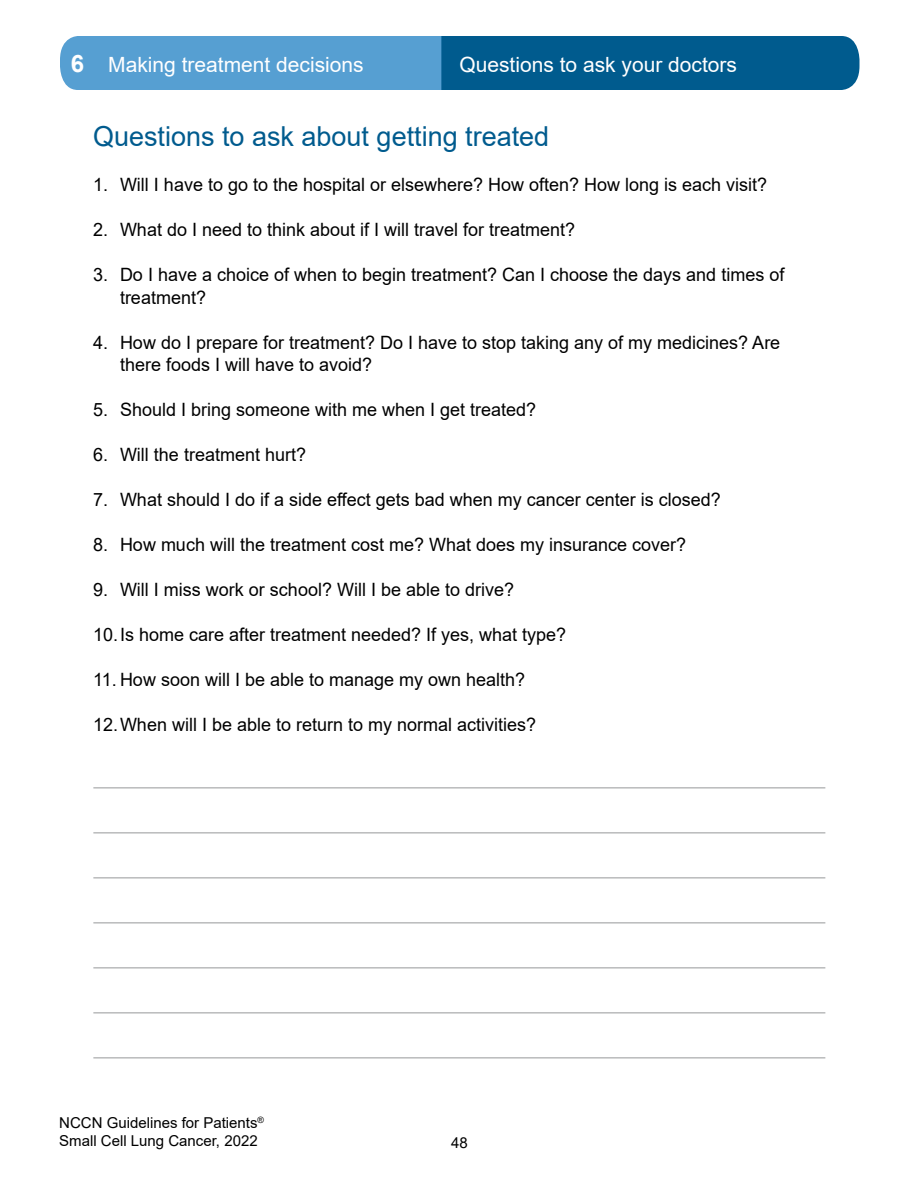
<style>
.page{position:relative;width:918px;height:1188px;background:#fff}
.page>*{position:absolute;margin:0;border:0;box-sizing:border-box;transform-origin:0 0}
.t1{font:27.6px "Arial";color:#005b8e}
.t2{font:21px "Arial";color:#fff}
.t3{font:18.3px/22.5px "Arial";color:#000}
.t4{font:15px/18px "Arial";color:#000}
.s1{font-weight:700;font-size:24px}
</style>
<div class="page">
<svg style="left:60px;top:36px;width:800px;height:54px;background:#2b7daf"></svg>
<hr style="left:93px;top:788px;width:732px;height:1px;background:#96989a">
<hr style="left:93px;top:832px;width:732px;height:1px;background:#96989a">
<hr style="left:93px;top:878px;width:732px;height:1px;background:#96989a">
<hr style="left:93px;top:922px;width:732px;height:1px;background:#96989a">
<hr style="left:93px;top:968px;width:732px;height:1px;background:#96989a">
<hr style="left:93px;top:1012px;width:732px;height:1px;background:#96989a">
<hr style="left:93px;top:1058px;width:732px;height:1px;background:#96989a">
<p class="t2" style="left:71px;top:50px;width:294px"><span class="s1">6</span> Making treatment decisions</p>
<p class="t2" style="left:459px;top:50px;width:279px">Questions to ask your doctors</p>
<h1 class="t1" style="left:93px;top:118px;width:458px">Questions to ask about getting treated</h1>
<p class="t3" style="left:93px;top:173px;width:676px">1. Will I have to go to the hospital or elsewhere? How often? How long is each visit?</p>
<p class="t3" style="left:93px;top:218px;width:484px">2. What do I need to think about if I will travel for treatment?</p>
<p class="t3" style="left:120px;top:263px;width:666px;text-indent:-27px">3. Do I have a choice of when to begin treatment? Can I choose the days and times of treatment?</p>
<p class="t3" style="left:120px;top:331px;width:662px;text-indent:-27px">4. How do I prepare for treatment? Do I have to stop taking any of my medicines? Are there foods I will have to avoid?</p>
<p class="t3" style="left:93px;top:398px;width:445px">5. Should I bring someone with me when I get treated?</p>
<p class="t3" style="left:93px;top:443px;width:215px">6. Will the treatment hurt?</p>
<p class="t3" style="left:93px;top:488px;width:629px">7. What should I do if a side effect gets bad when my cancer center is closed?</p>
<p class="t3" style="left:93px;top:533px;width:595px">8. How much will the treatment cost me? What does my insurance cover?</p>
<p class="t3" style="left:93px;top:578px;width:423px">9. Will I miss work or school? Will I be able to drive?</p>
<p class="t3" style="left:93px;top:623px;width:475px">10.Is home care after treatment needed? If yes, what type?</p>
<p class="t3" style="left:93px;top:668px;width:434px">11. How soon will I be able to manage my own health?</p>
<p class="t3" style="left:93px;top:713px;width:445px">12.When will I be able to return to my normal activities?</p>
<p class="t4" style="left:59px;top:1114px;width:206px">NCCN Guidelines for Patients<sup>®<br></sup>Small Cell Lung Cancer, 2022</p>
<p class="t4" style="left:451px;top:1133px;width:18px">48</p>
</div>
